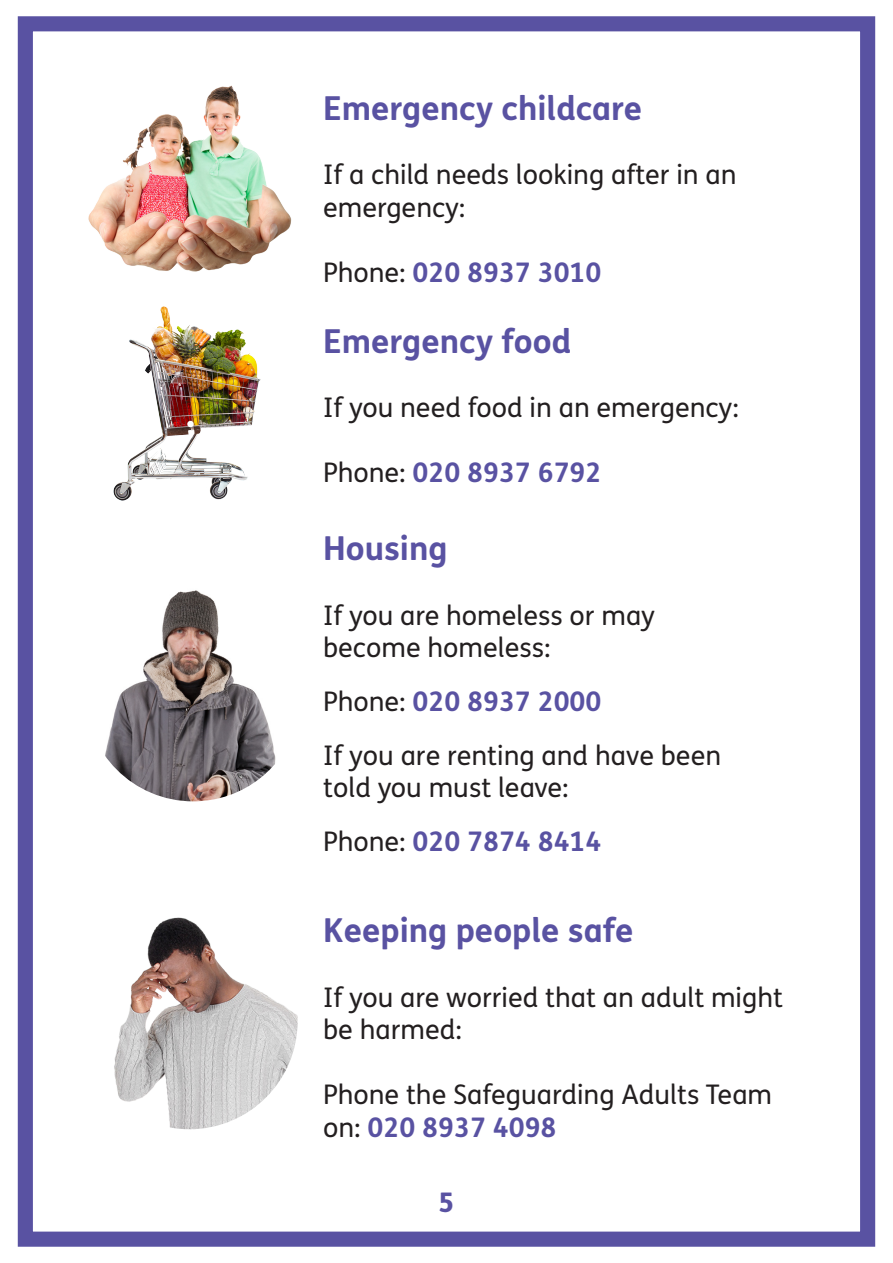
<style>
.page{position:relative;width:893px;height:1263px;background:#fff}
.page>*{position:absolute;margin:0;border:0;box-sizing:border-box;transform-origin:0 0}
.t1{font:700 33px "FS Me";color:#5952a2}
.t2{font:27px/32.4px "FS Me";color:#231f20}
.t3{font:700 27px "FS Me";color:#5952a2}
.t4{font:800 27px "FS Me";color:#5952a2}
.s1{font-weight:400;color:#231f20}
.s2{font-weight:700;color:#5952a2}
</style>
<div class="page">
<div style="left:18px;top:16px;width:857px;height:1231px;border:15px solid #5952a2"></div>
<img style="left:113px;top:306px;width:148px;height:195px">
<img style="left:89px;top:85px;width:203px;height:186px">
<img style="left:105px;top:590px;width:171px;height:211px">
<img style="left:114px;top:917px;width:184px;height:212px">
<p class="t1" style="left:323px;top:82px;width:321px">Emergency childcare</p>
<p class="t2" style="left:323px;top:158px;width:415px">If a child needs looking after in an emergency:</p>
<p class="t3" style="left:323px;top:251px;width:280px"><span class="s1">Phone:</span> 020 8937 3010</p>
<p class="t1" style="left:323px;top:315px;width:249px">Emergency food</p>
<p class="t2" style="left:323px;top:391px;width:417px">If you need food in an emergency:</p>
<p class="t3" style="left:323px;top:452px;width:280px"><span class="s1">Phone:</span> 020 8937 6792</p>
<p class="t1" style="left:323px;top:522px;width:126px">Housing</p>
<p class="t2" style="left:323px;top:598px;width:333px">If you are homeless or may become homeless:</p>
<p class="t2" style="left:323px;top:674px;width:399px;line-height:54px">Phone: <span class="s2">020 8937 2000<br></span>If you are renting and have been</p>
<p class="t2" style="left:323px;top:760px;width:280px;line-height:54px">told you must leave:<br>Phone: <span class="s2">020 7874 8414</span></p>
<p class="t1" style="left:323px;top:905px;width:312px">Keeping people safe</p>
<p class="t2" style="left:323px;top:981px;width:461px">If you are worried that an adult might be harmed:</p>
<p class="t2" style="left:323px;top:1078px;width:451px">Phone the Safeguarding Adults Team on: <span class="s2">020 8937 4098</span></p>
<p class="t4" style="left:439px;top:1181px;width:17px">5</p>
</div>
